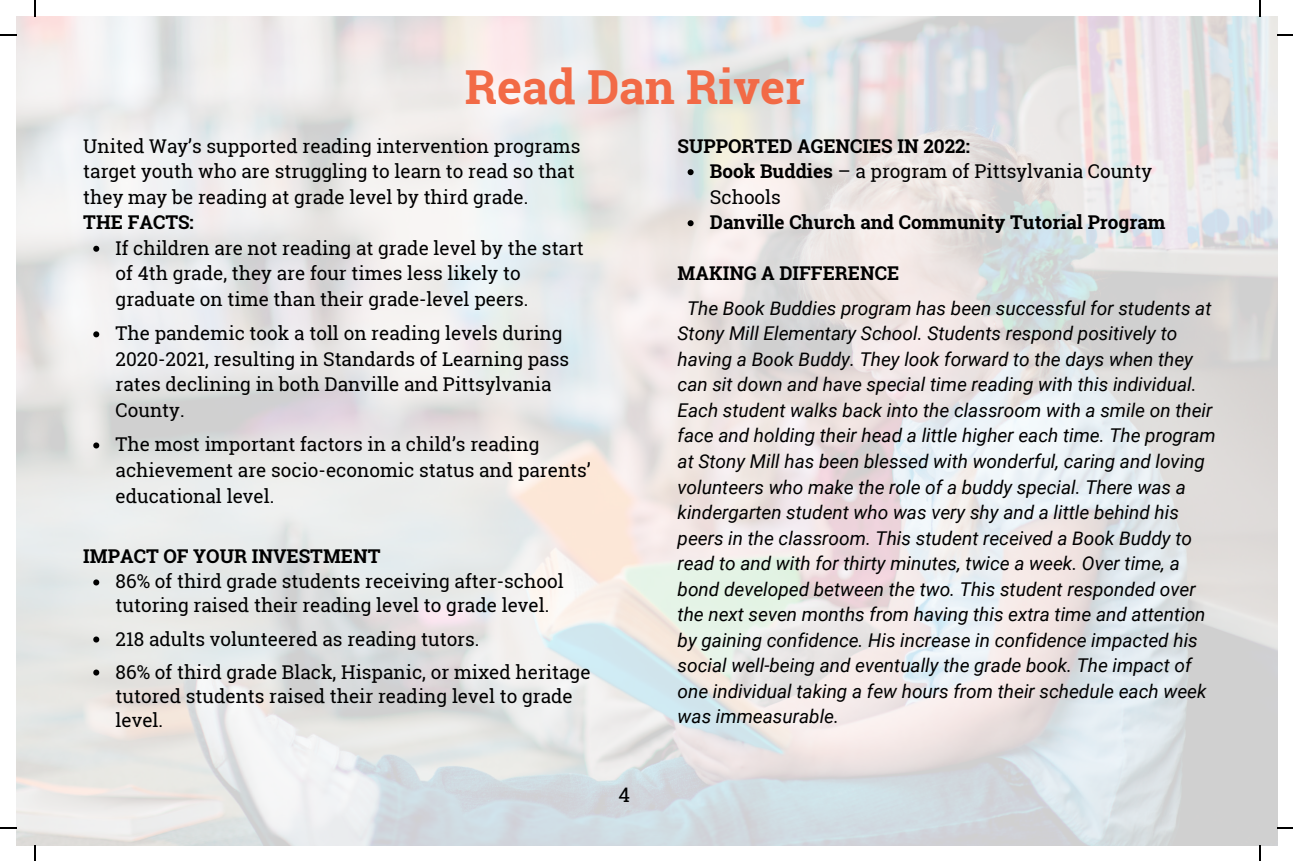
<style>
.page{position:relative;width:1293px;height:861px;background:#fff}
.page>*{position:absolute;margin:0;border:0;box-sizing:border-box;transform-origin:0 0}
.t1{font:700 46.8px "Roboto Slab";color:#f26a46}
.t2{font:20px "Roboto Slab";color:#000}
.t3{font:italic 19px/25.6px "Roboto";color:#000}
.t4{font:19px/25.6px "Roboto Slab";color:#000}
.t5{font:700 19px "Roboto Slab";color:#000}
.s1{font-weight:700}
</style>
<div class="page">
<img style="left:16px;top:16px;width:1260px;height:828px">
<svg style="left:93px;top:245px;width:6px;height:6px"></svg>
<svg style="left:93px;top:331px;width:6px;height:6px"></svg>
<svg style="left:93px;top:442px;width:6px;height:6px"></svg>
<svg style="left:687px;top:169px;width:6px;height:6px"></svg>
<svg style="left:687px;top:220px;width:6px;height:6px"></svg>
<svg style="left:93px;top:579px;width:6px;height:6px"></svg>
<svg style="left:93px;top:636px;width:6px;height:6px"></svg>
<svg style="left:93px;top:669px;width:6px;height:6px"></svg>
<svg style="left:34px;top:0;width:2px;height:17px"></svg>
<svg style="left:0;top:35px;width:16px;height:1px"></svg>
<svg style="left:1258px;top:0;width:2px;height:17px"></svg>
<svg style="left:1276px;top:35px;width:16px;height:1px"></svg>
<svg style="left:34px;top:845px;width:2px;height:15px"></svg>
<svg style="left:0;top:827px;width:16px;height:1px"></svg>
<svg style="left:1258px;top:845px;width:2px;height:15px"></svg>
<svg style="left:1276px;top:827px;width:16px;height:1px"></svg>
<h1 class="t1" style="left:465px;top:55px;width:341px">Read Dan River</h1>
<p class="t4" style="left:83px;top:132px;width:498px">United Way’s supported reading intervention programs target youth who are struggling to learn to read so that they may be reading at grade level by third grade.</p>
<p class="t5" style="left:83px;top:209px;width:112px">THE FACTS:</p>
<p class="t4" style="left:115px;top:234px;width:469px">If children are not reading at grade level by the start of 4th grade, they are four times less likely to graduate on time than their grade-level peers.</p>
<p class="t4" style="left:115px;top:320px;width:455px">The pandemic took a toll on reading levels during 2020-2021, resulting in Standards of Learning pass rates declining in both Danville and Pittsylvania County.</p>
<p class="t4" style="left:115px;top:431px;width:476px">The most important factors in a child’s reading achievement are socio-economic status and parents’ educational level.</p>
<p class="t5" style="left:83px;top:542px;width:299px">IMPACT OF YOUR INVESTMENT</p>
<p class="t4" style="left:115px;top:568px;width:449px;line-height:24px">86% of third grade students receiving after-school tutoring raised their reading level to grade level.</p>
<p class="t4" style="left:115px;top:621px;width:476px;line-height:33px">218 adults volunteered as reading tutors.<br>86% of third grade Black, Hispanic, or mixed heritage</p>
<p class="t4" style="left:115px;top:682px;width:458px;line-height:24px">tutored students raised their reading level to grade level.</p>
<p class="t2" style="left:618px;top:781px;width:13px">4</p>
<p class="t5" style="left:677px;top:133px;width:294px">SUPPORTED AGENCIES IN 2022:</p>
<p class="t4" style="left:709px;top:158px;width:444px"><span class="s1">Book Buddies</span> – a program of Pittsylvania County<br>Schools</p>
<p class="t5" style="left:709px;top:209px;width:457px">Danville Church and Community Tutorial Program</p>
<p class="t5" style="left:677px;top:260px;width:223px">MAKING A DIFFERENCE</p>
<p class="t3" style="left:677px;top:295px;width:539px;text-indent:9px">The Book Buddies program has been successful for students at Stony Mill Elementary School. Students respond positively to having a Book Buddy. They look forward to the days when they can sit down and have special time reading with this individual.<br>Each student walks back into the classroom with a smile on their face and holding their head a little higher each time. The program at Stony Mill has been blessed with wonderful, caring and loving volunteers who make the role of a buddy special. There was a kindergarten student who was very shy and a little behind his peers in the classroom. This student received a Book Buddy to read to and with for thirty minutes, twice a week. Over time, a bond developed between the two. This student responded over the next seven months from having this extra time and attention by gaining confidence. His increase in confidence impacted his social well-being and eventually the grade book. The impact of one individual taking a few hours from their schedule each week was immeasurable.</p>
</div>
